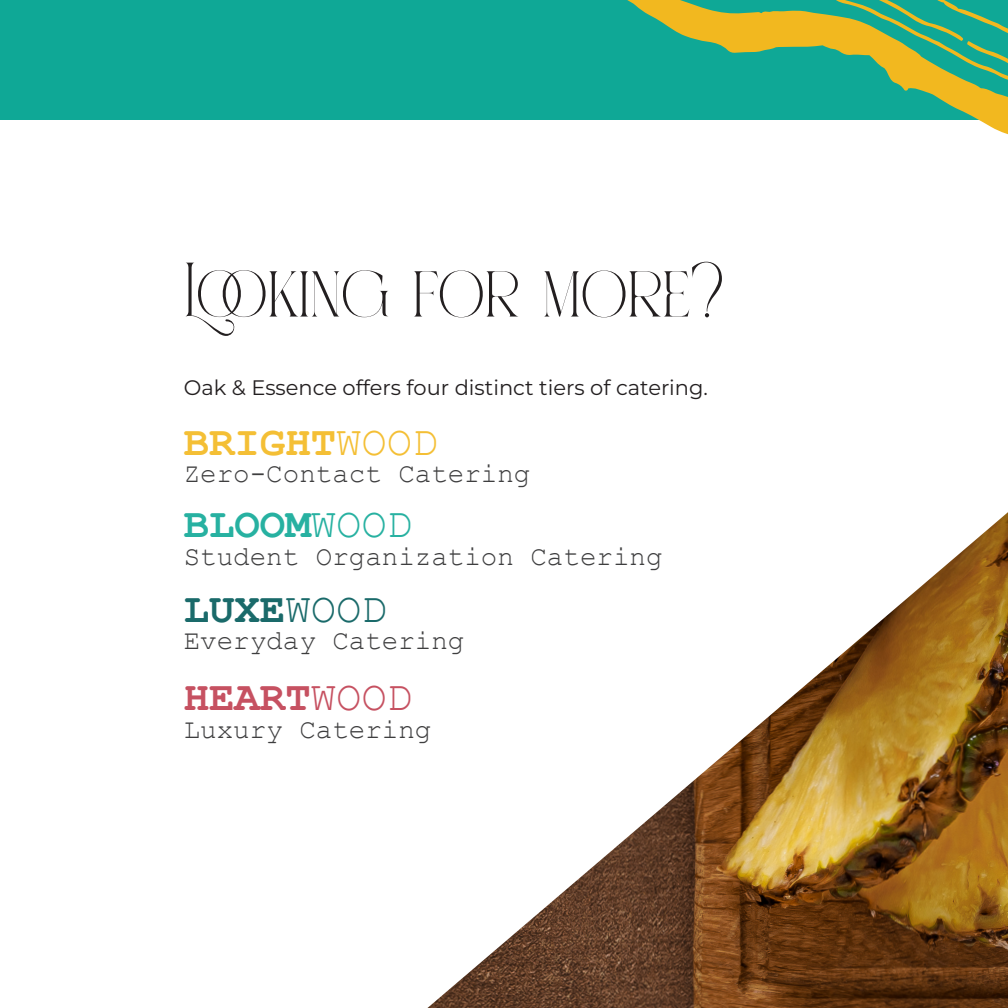
<style>
.page{position:relative;width:1008px;height:1008px;background:#fff}
.page>*{position:absolute;margin:0;border:0;box-sizing:border-box;transform-origin:0 0}
.t1{font:77px "Caroline";color:#231f20}
.t2{font:700 42.35px "Courier New";color:#f4bf35}
.t3{font:700 42.35px "Courier New";color:#27b1a1}
.t4{font:700 42.35px "Courier New";color:#c65161}
.t5{font:700 42.35px "Courier New";color:#1a6a6a}
.t6{font:27.47px "Courier New";color:#3e3e3f}
.t7{font:21px "Montserrat";color:#231f20}
.s1{font-weight:400}
</style>
<div class="page">
<svg style="left:427px;top:512px;width:581px;height:496px"></svg>
<div style="left:0;top:0;width:1008px;height:120px;background:#0fa896"></div>
<svg style="left:627px;top:0;width:381px;height:135px"></svg>
<svg style="left:696px;top:0;width:312px;height:88px"></svg>
<p class="t1" style="left:184px;top:243px;width:543px">Looking for more?</p>
<p class="t7" style="left:184px;top:374px;width:526px">Oak &amp; Essence offers four distinct tiers of catering.</p>
<p class="t2" style="left:184px;top:415px;width:256px">BRIGHT<span class="s1">WOOD</span></p>
<p class="t6" style="left:184px;top:457px;width:348px">Zero-Contact Catering</p>
<p class="t3" style="left:184px;top:498px;width:230px">BLOOM<span class="s1">WOOD</span></p>
<p class="t6" style="left:184px;top:539px;width:480px">Student Organization Catering</p>
<p class="t5" style="left:184px;top:583px;width:205px">LUXE<span class="s1">WOOD</span></p>
<p class="t6" style="left:184px;top:624px;width:282px">Everyday Catering</p>
<p class="t4" style="left:184px;top:671px;width:230px">HEART<span class="s1">WOOD</span></p>
<p class="t6" style="left:184px;top:712px;width:249px">Luxury Catering</p>
</div>
